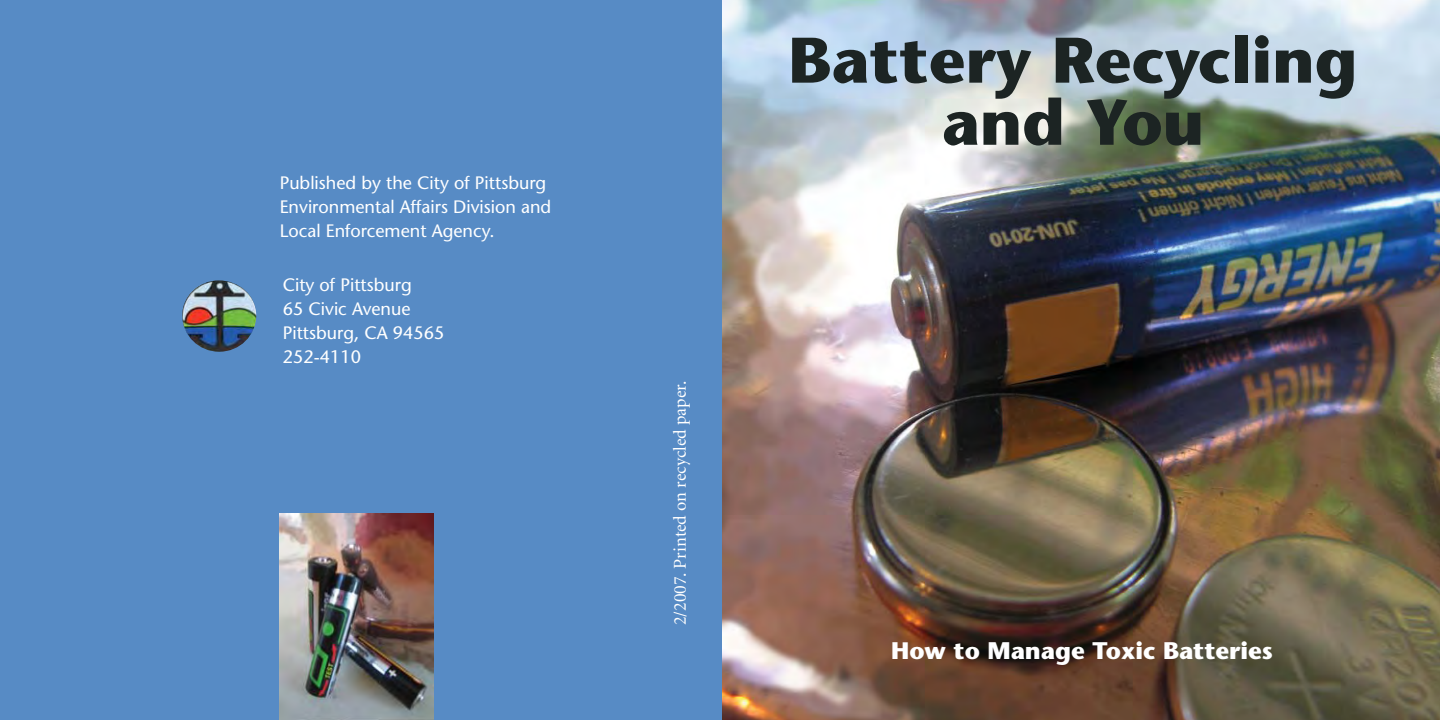
<style>
.page{position:relative;width:1440px;height:720px;background:#fff}
.page>*{position:absolute;margin:0;border:0;box-sizing:border-box;transform-origin:0 0}
.t1{font:700 64.2px/62.2px "Stone Sans";color:#1c2423;text-align:center}
.t2{font:700 24px "Stone Sans";color:#fff}
.t3{font:18px/24px "Stone Sans";color:#fff}
.t4{font:18px "Minion";color:#fff}
</style>
<div class="page">
<img style="left:721px;top:0;width:719px;height:720px">
<div style="left:0;top:0;width:721px;height:720px;background:#578bc5"></div>
<img style="left:279px;top:513px;width:154px;height:207px">
<img style="left:182px;top:280px;width:74px;height:72px;border-radius:50%">
<p class="t3" style="left:280px;top:172px;width:273px">Published by the City of Pittsburg<br>Environmental Affairs Division and<br>Local Enforcement Agency.</p>
<p class="t3" style="left:283px;top:275px;width:163px">City of Pittsburg<br>65 Civic Avenue<br>Pittsburg, CA 94565<br>252-4110</p>
<p class="t4" style="left:673px;top:625px;width:246px;rotate:-90deg">2/2007. Printed on recycled paper.</p>
<h1 class="t1" style="left:788px;top:36px;width:571px">Battery Recycling and You</h1>
<h2 class="t2" style="left:891px;top:642px;width:383px">How to Manage Toxic Batteries</h2>
</div>
